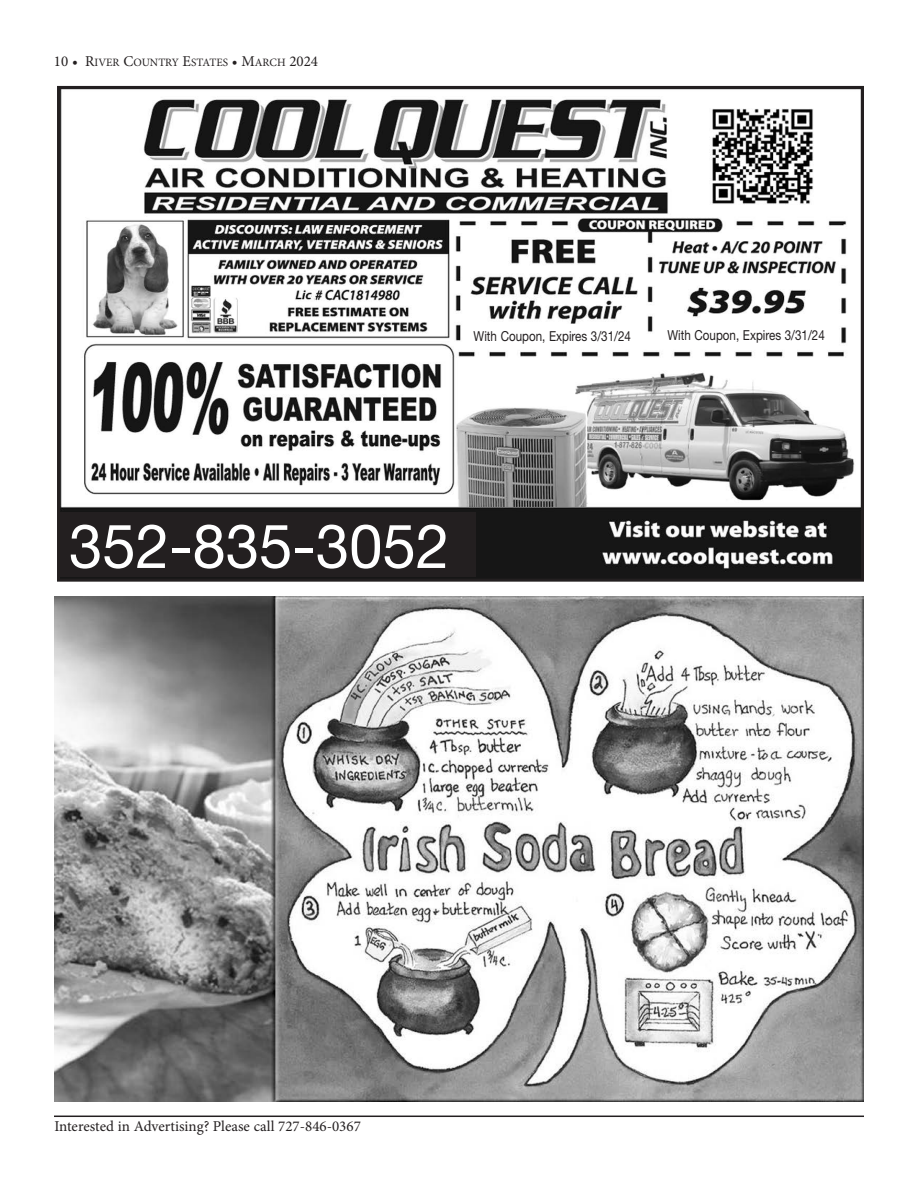
<style>
.page{position:relative;width:918px;height:1188px;background:#fff}
.page>*{position:absolute;margin:0;border:0;box-sizing:border-box;transform-origin:0 0}
.t1{font:61.2px "Helvetica Neue";color:#fff}
.t2{font:15px "Minion Pro";color:#231f20}
.t3{font:13.8px "Helvetica Neue";color:#231f20;scale:.84 1}
.t4{font:11.25px "Minion Pro";color:#231f20}
.s1{font-size:15px}
</style>
<div class="page">
<img style="left:61px;top:90px;width:799px;height:488px">
<div style="left:57px;top:86px;width:807px;height:496px;border:3px solid #231f20"></div>
<div style="left:463px;top:324px;width:181px;height:25px;background:#fff"></div>
<div style="left:656px;top:323px;width:181px;height:25px;background:#fff"></div>
<div style="left:60px;top:512px;width:416px;height:65px;background:#231f20"></div>
<img style="left:54px;top:596px;width:810px;height:505px">
<hr style="left:54px;top:1116px;width:810px;height:1px;background:#231f20">
<p class="t4" style="left:54px;top:59px;width:266px"><span class="s1">10 • R</span>IVER <span class="s1">C</span>OUNTRY <span class="s1">E</span>STATES <span class="s1">• M</span>ARCH <span class="s1">2024</span></p>
<p class="t3" style="left:474px;top:328px;width:189px">With Coupon, Expires 3/31/24</p>
<p class="t3" style="left:668px;top:327px;width:189px">With Coupon, Expires 3/31/24</p>
<h1 class="t1" style="left:69px;top:510px;width:382px">352-835-3052</h1>
<p class="t2" style="left:54px;top:1121px;width:308px">Interested in Advertising? Please call 727-846-0367</p>
</div>
